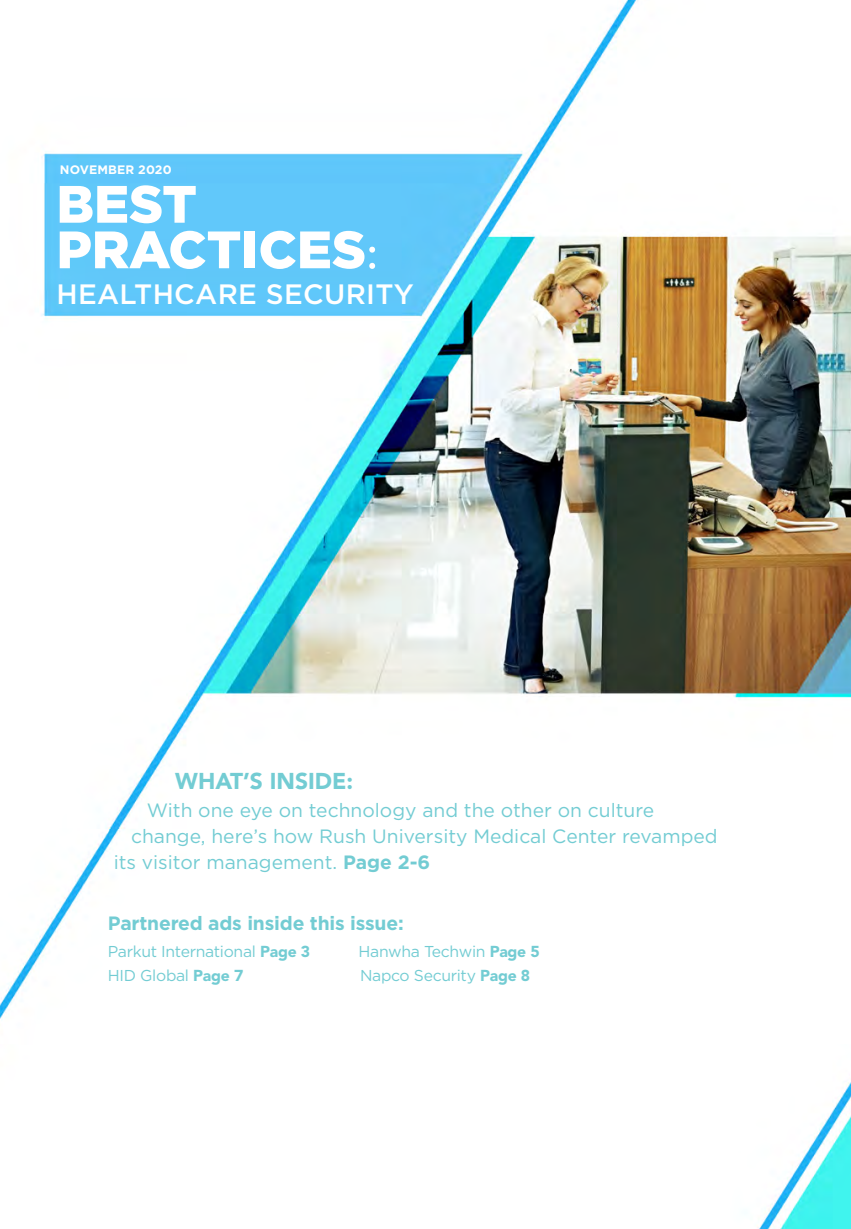
<style>
.page{position:relative;width:851px;height:1229px;background:#fff}
.page>*{position:absolute;margin:0;border:0;box-sizing:border-box;transform-origin:0 0}
.t1{font:900 52.5px/45.5px "Gotham";color:#fff}
.t2{font:500 28px "Gotham";letter-spacing:.01em;color:#fff}
.t3{font:900 22.75px "Avenir LT Std";color:#73ccd3}
.t4{font:19.25px "Gotham";color:#73ccd3}
.t5{font:700 19.25px "Gotham";letter-spacing:-.01em;color:#73ccd3}
.t6{font:15.75px "Gotham";letter-spacing:-.02em;color:#73ccd3}
.t7{font:700 12.25px "Gotham";letter-spacing:.01em;color:#fff}
.s1{font-family:"Minion Pro";font-weight:400}
.s2{font-weight:700}
.s3{font-family:"Avenir LT Std";font-weight:900}
</style>
<div class="page">
<img style="left:0;top:0;width:851px;height:1229px">
<p class="t7" style="left:60px;top:165px;width:113px">NOVEMBER 2020</p>
<h1 class="t1" style="left:56px;top:186px;width:323px">BEST<br>PRACTICES<span class="s1">:</span></h1>
<h2 class="t2" style="left:56px;top:284px;width:359px">HEALTHCARE SECURITY</h2>
<p class="t3" style="left:175px;top:767px;width:179px">WHAT’S INSIDE:</p>
<p class="t4" style="left:147px;top:802px;width:509px">With one eye on technology and the other on culture</p>
<p class="t4" style="left:131px;top:829px;width:588px">change, here’s how Rush University Medical Center revamped</p>
<p class="t4" style="left:114px;top:855px;width:318px">its visitor management. <span class="s2">Page 2-6</span></p>
<p class="t5" style="left:108px;top:916px;width:297px">Partnered ads inside this issue:</p>
<p class="t6" style="left:108px;top:945px;width:204px">Parkut International <span class="s3">Page 3</span></p>
<p class="t6" style="left:358px;top:945px;width:183px">Hanwha Techwin <span class="s3">Page 5</span></p>
<p class="t6" style="left:108px;top:969px;width:137px">HID Global <span class="s3">Page 7</span></p>
<p class="t6" style="left:360px;top:969px;width:172px">Napco Security <span class="s3">Page 8</span></p>
</div>
